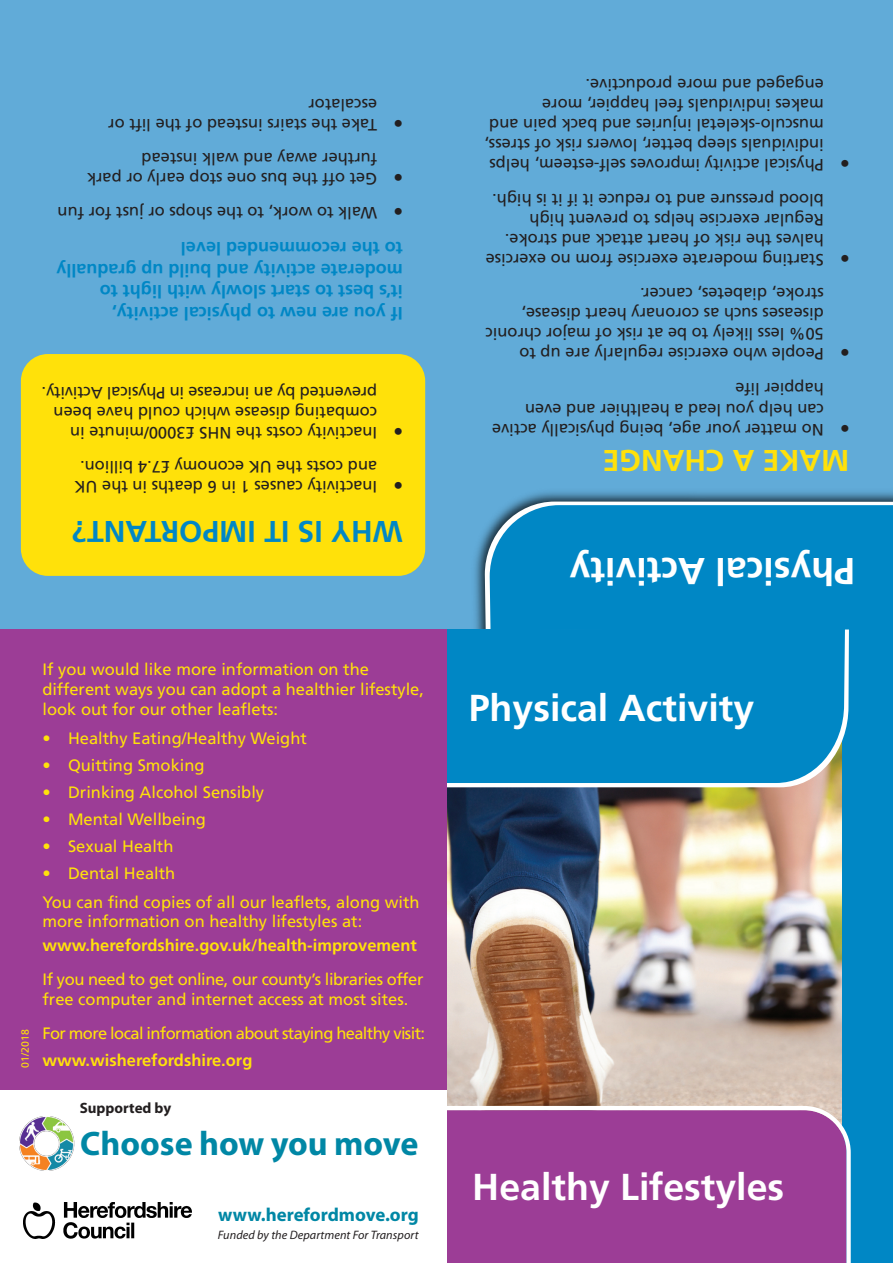
<style>
.page{position:relative;width:893px;height:1263px;background:#fff}
.page>*{position:absolute;margin:0;border:0;box-sizing:border-box;transform-origin:0 0}
.t1{font:700 37.5px "Frutiger LT Pro";color:#fff}
.t2{font:700 34.05px "Myriad Pro";color:#0087a5}
.t3{font:700 30px "Frutiger LT Pro";color:#0087c5}
.t4{font:700 30px "Frutiger LT Pro";color:#ffe10a}
.t5{font:700 18.75px "Myriad Pro";color:#0087a5}
.t6{font:700 18px/21.6px "Frutiger LT Pro";color:#0087c5}
.t7{font:16.5px/19.8px "Frutiger LT Pro";color:#231f20}
.t8{font:16.5px/19.8px "Frutiger LT Pro";color:#ffe10a}
.t9{font:16.5px/19.8px "Frutiger LT Pro";letter-spacing:-.025em;color:#ffe10a}
.t10{font:700 16.5px "Frutiger LT Pro";color:#ffe10a}
.t11{font:16.5px "Frutiger LT Pro";letter-spacing:-.035em;color:#ffe10a}
.t12{font:700 15px "Myriad Pro";color:#231f20}
.t13{font:italic 12.3px "Myriad Pro";letter-spacing:.005em;color:#231f20}
.t14{font:12px "Wingdings";color:#231f20}
.t15{font:10.5px "Frutiger LT Pro";color:#ffe10a}
</style>
<div class="page">
<div style="left:0;top:0;width:893px;height:643px;background:#61abd8"></div>
<img style="left:474px;top:492px;width:419px;height:136px">
<svg style="left:485px;top:502px;width:408px;height:126px;background:#d4e2eb"></svg>
<div style="left:490px;top:505px;width:403px;height:124px;background:#0087c5"></div>
<div style="left:21px;top:354px;width:404px;height:222px;background:#ffe10a;border-radius:27px"></div>
<img style="left:446px;top:787px;width:396px;height:319px">
<div style="left:842px;top:629px;width:51px;height:634px;background:#0087c5"></div>
<svg style="left:446px;top:629px;width:403px;height:158px"></svg>
<div style="left:446px;top:628px;width:399px;height:155px;background:#0087c5"></div>
<div style="left:447px;top:1106px;width:404px;height:157px;background:#9c3d96"></div>
<div style="left:0;top:629px;width:446px;height:634px;background:#9c3d96"></div>
<div style="left:0;top:1090px;width:446px;height:173px;background:#fff"></div>
<img style="left:23px;top:1202px;width:168px;height:36px">
<img style="left:19px;top:1117px;width:56px;height:54px">
<p class="t7" style="left:377px;top:113px;width:70px;rotate:-180deg">otal acse r</p>
<p class="t7" style="left:377px;top:175px;width:271px;line-height:34.2px;rotate:-180deg">uf ht r r e wa ya na d w k l a n i daet s<br>ekaT ht e s r i at s ni daet s o f ht e t f i l o r</p>
<p class="t14" style="left:403px;top:130px;width:10px;rotate:-180deg">●</p>
<p class="t7" style="left:377px;top:188px;width:292px;rotate:-180deg">G te o f f ht e b u s o n e ot s p y l rae o r p kra</p>
<p class="t14" style="left:403px;top:184px;width:10px;rotate:-180deg">●</p>
<p class="t7" style="left:377px;top:222px;width:321px;rotate:-180deg">W k l a ot w o ot, kr ht e hs o p s o r uj t s of r uf n</p>
<p class="t14" style="left:403px;top:219px;width:10px;rotate:-180deg">●</p>
<p class="t6" style="left:403px;top:323px;width:348px;rotate:-180deg">f I oy u era n we ot p h , yt i v i t cal ac i sy<br>s ’ t i b tse ot trats ol s w yl w ht i gi l h t ot<br>m o d etare yt i vi tca na d b u dl i u p g dar u yl l a ot ht e oce r m m ne d de l eve l</p>
<p class="t7" style="left:377px;top:422px;width:337px;rotate:-180deg">oc m b n i t a g d es aes i w h hc i oc u d l h eva b nee p never det b y na ni esaerc ni hP Al ac i sy . yt i v i tc</p>
<p class="t7" style="left:377px;top:483px;width:309px;line-height:34.2px;rotate:-180deg">na d oc s t s ht e U K oce n o m y 4 . 7£ b oi l l i n . n I y t i v i t ca oc s t s ht e N H S m/ 0003£ n i u e t n i</p>
<p class="t14" style="left:403px;top:438px;width:10px;rotate:-180deg">●</p>
<p class="t7" style="left:377px;top:495px;width:304px;rotate:-180deg">nI yt i v i tca uac ses 1 ni 6 d htae s ni ht e U K</p>
<p class="t14" style="left:403px;top:492px;width:10px;rotate:-180deg">●</p>
<h3 class="t3" style="left:403px;top:544px;width:332px;rotate:-180deg">W H Y S I T I MI OP ATR N ?T</h3>
<p class="t15" style="left:21px;top:1067px;width:39px;rotate:-90deg">01/2018</p>
<p class="t8" style="left:43px;top:661px;width:383px">If you would like more information on the different ways you can adopt a healthier lifestyle, look out for our other leaflets:</p>
<p class="t8" style="left:43px;top:729px;width:266px">• Healthy Eating/Healthy Weight</p>
<p class="t8" style="left:43px;top:756px;width:164px">• Quitting Smoking</p>
<p class="t8" style="left:43px;top:783px;width:223px">• Drinking Alcohol Sensibly</p>
<p class="t8" style="left:43px;top:810px;width:165px">• Mental Wellbeing</p>
<p class="t8" style="left:43px;top:837px;width:132px">• Sexual Health</p>
<p class="t8" style="left:43px;top:860px;width:379px;line-height:28.8px">• Dental Health<br>You can find copies of all our leaflets, along with</p>
<p class="t8" style="left:43px;top:913px;width:321px">more information on healthy lifestyles at:</p>
<p class="t10" style="left:43px;top:938px;width:376px">www.herefordshire.gov.uk/health-improvement</p>
<p class="t9" style="left:43px;top:970px;width:382px">If you need to get online, our county’s libraries offer free computer and internet access at most sites.</p>
<p class="t11" style="left:43px;top:1026px;width:384px">For more local information about staying healthy visit:</p>
<p class="t10" style="left:42px;top:1053px;width:211px">www.wisherefordshire.org</p>
<p class="t12" style="left:80px;top:1102px;width:93px">Supported by</p>
<h2 class="t2" style="left:80px;top:1131px;width:340px">Choose how you move</h2>
<p class="t5" style="left:218px;top:1207px;width:202px">www.herefordmove.org</p>
<p class="t13" style="left:218px;top:1230px;width:202px">Funded by the Department For Transport</p>
<p class="t7" style="left:824px;top:153px;width:341px;rotate:-180deg">ni d di vi u s la peel s b ol, rette w sre ks i r o f , sserts m u ucs ol nilateleks - uj sei r na d b kca p ni a na d m s eka ni d di v i u s l a hl eef pa p m, rei o er<br>ne g ga de na d m o e r p or d u . ev i t c</p>
<p class="t7" style="left:824px;top:173px;width:336px;rotate:-180deg">hP yt i v i tcal ac i sy mi p or sev meet se- f l es h, pl e s</p>
<p class="t14" style="left:849px;top:170px;width:10px;rotate:-180deg">●</p>
<p class="t7" style="left:824px;top:249px;width:333px;line-height:20.4px;rotate:-180deg">h sev l a ht e ks i r o f h t rae kcat ta na d or t s . ek<br>R ge u ral es i crexe h pl e s ot p never t h gi h<br>b ol o d p us ser er na d ot der u ec t i f i t i s i h gi h .</p>
<p class="t7" style="left:824px;top:268px;width:340px;rotate:-180deg">ni t ratS g m o d etare es i crexe or f m n o es i crexe</p>
<p class="t14" style="left:849px;top:265px;width:10px;rotate:-180deg">●</p>
<p class="t7" style="left:824px;top:342px;width:340px;rotate:-180deg">%0 5 s sel y l eki l ot b e ta ks i r o f m oj a r hc or n c i d sesaes i us hc sa oc or n yra h t rae d , esaes i<br>or t s d, ek ba i nac, sete . rec</p>
<p class="t7" style="left:824px;top:362px;width:306px;rotate:-180deg">oeP p el w h o es i crexe ger u y l ral era u p ot</p>
<p class="t14" style="left:849px;top:359px;width:10px;rotate:-180deg">●</p>
<p class="t7" style="left:824px;top:419px;width:300px;line-height:20.5px;rotate:-180deg">nac h p l e oy u dae l a h ht l ae r e i na d neve h pa p rei ef i l</p>
<p class="t7" style="left:824px;top:438px;width:333px;rotate:-180deg">N o m ret ta oy u r ga b, e ni e g p h y l l ac i sy ev i tca</p>
<p class="t14" style="left:849px;top:435px;width:10px;rotate:-180deg">●</p>
<h3 class="t4" style="left:849px;top:472px;width:248px;rotate:-180deg">MAKE A CHANGE</h3>
<h1 class="t1" style="left:855px;top:586px;width:287px;rotate:-180deg">hP Alac i sy yt ivi tc</h1>
<h1 class="t1" style="left:469px;top:693px;width:287px">Physical Activity</h1>
<h1 class="t1" style="left:472px;top:1172px;width:313px">Healthy Lifestyles</h1>
</div>
